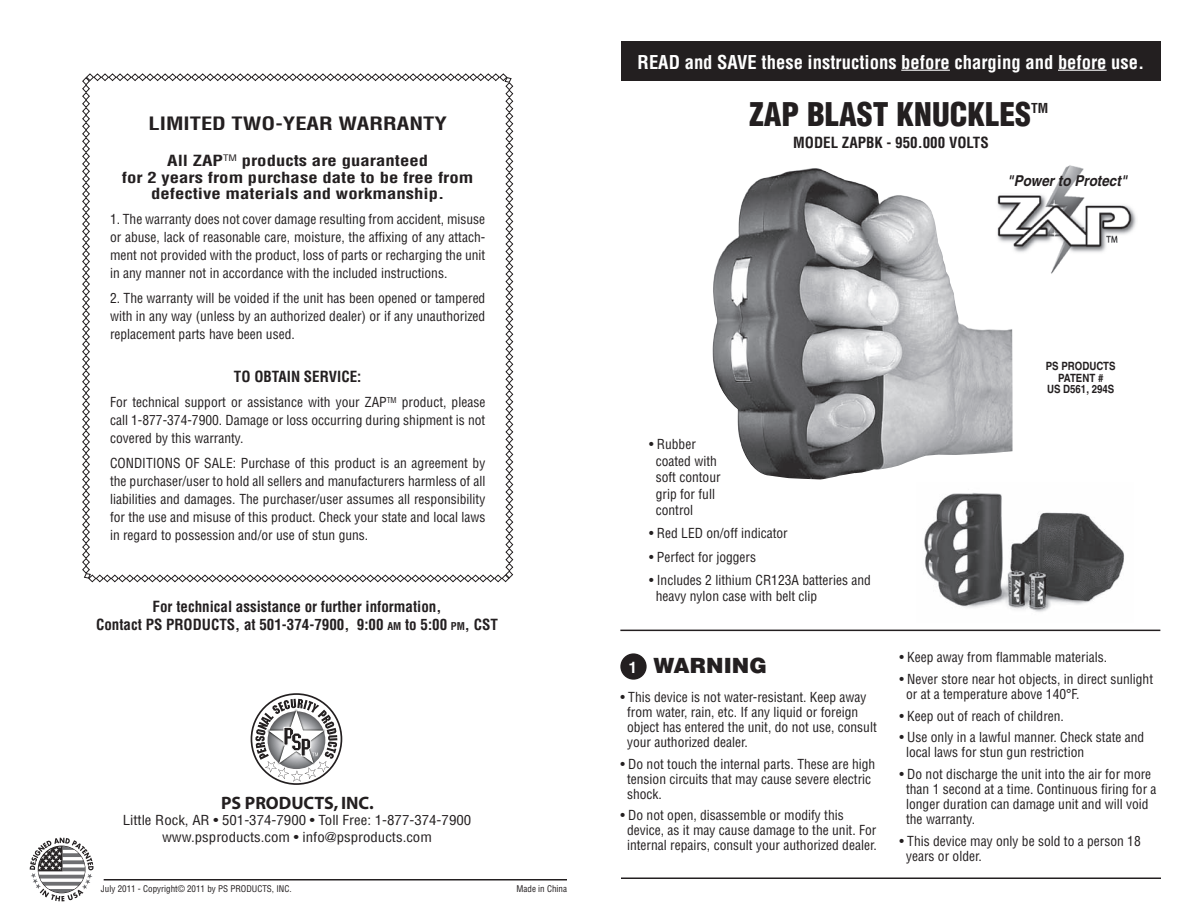
<style>
.page{position:relative;width:1188px;height:918px;background:#fff}
.page>*{position:absolute;margin:0;border:0;box-sizing:border-box;transform-origin:0 0}
.t1{font:900 condensed 31.95px "Helvetica";color:#231f20}
.t2{font:900 21px "Helvetica";color:#231f20}
.t3{font:700 condensed 18.6px "Helvetica";color:#fff}
.t4{font:700 condensed 18px "Helvetica";color:#231f20;scale:1.25 1}
.t5{font:700 18px "Myriad";color:#231f20}
.t6{font:700 condensed 15px/18px "Helvetica";color:#231f20;text-align:center}
.t7{font:700 condensed 15px/16.5px "Helvetica";color:#231f20;text-align:center;scale:1.25 1}
.t8{font:italic 700 15px "Helvetica";color:#231f20;scale:.9 1}
.t9{font:condensed 13.5px/15px "Helvetica";color:#231f20}
.t10{font:condensed 13.5px/16.2px "Helvetica";color:#231f20;text-align:center;scale:1.1 1}
.t11{font:700 condensed 13.35px "Helvetica";color:#231f20}
.t12{font:700 11.4px/11.4px "Helvetica";color:#231f20;text-align:center;scale:.85 1}
.t13{font:condensed 9px "Helvetica";color:#231f20}
.s1{font-size:10.5px}
.s2{font-weight:700;font-size:15.75px;color:#fff}
</style>
<div class="page">
<div style="left:621px;top:42px;width:540px;height:39px;background:#231f20"></div>
<hr style="left:901px;top:70px;width:49px;height:1px;background:#fff">
<hr style="left:1058px;top:70px;width:49px;height:1px;background:#fff">
<div style="left:620px;top:653px;width:27px;height:27px;background:#231f20;border-radius:50%"></div>
<hr style="left:621px;top:878px;width:540px;height:1px;background:#231f20">
<hr style="left:620px;top:630px;width:540px;height:1px;background:#231f20">
<img style="left:1012px;top:165px;width:124px;height:109px">
<img style="left:712px;top:168px;width:300px;height:311px">
<img style="left:924px;top:492px;width:200px;height:120px">
<hr style="left:104px;top:879px;width:463px;height:1px;background:#231f20">
<svg style="left:251px;top:694px;width:90px;height:90px"></svg>
<div style="left:251px;top:693px;width:91px;height:92px;border:2px solid #231f20;border-radius:50%"></div>
<svg style="left:255px;top:699px;width:82px;height:83px"></svg>
<svg style="left:82px;top:73px;width:432px;height:510px"></svg>
<svg style="left:30px;top:838px;width:64px;height:63px"></svg>
<h3 class="t4" style="left:149px;top:112px;width:44px">LIMITED</h3>
<h3 class="t4" style="left:232px;top:112px;width:174px">TWO-YEAR WARRANTY</h3>
<p class="t7" style="left:122px;top:153px;width:283px">All ZAP<sup>TM</sup> products are guaranteed<br>for 2 years from purchase date to be free from defective materials and workmanship.</p>
<p class="t9" style="left:110px;top:210px;width:377px;line-height:18px;text-align:justify">1. The warranty does not cover damage resulting from accident, misuse or abuse, lack of reasonable care, moisture, the affixing of any attach&shy;ment not provided with the product, loss of parts or recharging the unit in any manner not in accordance with the included instructions.</p>
<p class="t9" style="left:110px;top:289px;width:377px;line-height:18px;text-align:justify">2. The warranty will be voided if the unit has been opened or tampered with in any way (unless by an authorized dealer) or if any unauthorized replacement parts have been used.</p>
<p class="t6" style="left:234px;top:368px;width:129px">TO OBTAIN SERVICE:</p>
<p class="t9" style="left:110px;top:393px;width:377px;line-height:18px;text-align:justify">For technical support or assistance with your zap<sup>tm</sup> product, please call 1-877-374-7900. Damage or loss occurring during shipment is not covered by this warranty.</p>
<p class="t9" style="left:110px;top:455px;width:16px">Conditions</p>
<p class="t9" style="left:110px;top:454px;width:377px;line-height:18px;text-align:justify;text-indent:75px">of Sale: Purchase of this product is an agreement by the purchaser/user to hold all sellers and manufacturers harmless of all liabilities and damages. The purchaser/user assumes all responsibility for the use and misuse of this product. Check your state and local laws in regard to possession and/or use of stun guns.</p>
<p class="t6" style="left:96px;top:597px;width:395px">For technical assistance or further information,<br>Contact PS PROD UCTS , at 501-374-7900, 9:00 <span class="s1">AM</span> to 5:00 <span class="s1">PM</span>, CST</p>
<h3 class="t5" style="left:221px;top:794px;width:154px">PS PRODUCTS, INC.</h3>
<p class="t10" style="left:123px;top:812px;width:318px">Little Rock, AR • 501-374-7900 • Toll Free: 1-877-374-7900 www.psproducts.com • info@psproducts.com</p>
<p class="t13" style="left:101px;top:883px;width:192px">July 2011 - Copyright© 2011 by PS PRODUCTS, INC.</p>
<p class="t13" style="left:517px;top:883px;width:52px">Made in China</p>
<h3 class="t3" style="left:638px;top:50px;width:508px">READ and SAVE these instructions before charging and before use.</h3>
<h1 class="t1" style="left:750px;top:94px;width:283px">ZAP BLAST KNUCKLES</h1>
<p class="t11" style="left:1031px;top:100px;width:19px">TM</p>
<p class="t6" style="left:793px;top:133px;width:197px">Model ZAPBK - 950.000 Volts</p>
<p class="t8" style="left:1007px;top:171px;width:135px">"Power to Protect"</p>
<p class="t9" style="left:656px;top:436px;width:66px;line-height:16.5px;text-indent:-7px">• Rubber coated with soft contour grip for full control</p>
<p class="t9" style="left:649px;top:526px;width:140px">• Red LED on/off indicator</p>
<p class="t9" style="left:649px;top:549px;width:109px">• Perfect for joggers</p>
<p class="t9" style="left:656px;top:572px;width:217px;line-height:16.5px;text-indent:-7px">• Includes 2 lithium CR123A batteries and heavy nylon case with belt clip</p>
<p class="t12" style="left:1046px;top:360px;width:83px">PS PRODUCTS<br>PATENT #<br>US D561, 294S</p>
<h2 class="t2" style="left:628px;top:652px;width:140px"><span class="s2">1</span> WARNING</h2>
<p class="t9" style="left:627px;top:689px;width:251px;text-indent:-7px">• This device is not water-resistant. Keep away from water, rain, etc. If any liquid or foreign object has entered the unit, do not use, consult your authorized dealer.</p>
<p class="t9" style="left:627px;top:756px;width:250px;text-indent:-7px">• Do not touch the internal parts. These are high tension circuits that may cause severe electric shock.</p>
<p class="t9" style="left:627px;top:808px;width:251px;text-indent:-7px">• Do not open, disassemble or modify this device, as it may cause damage to the unit. For internal repairs, consult your authorized dealer.</p>
<p class="t9" style="left:899px;top:649px;width:209px">• Keep away from flammable materials.</p>
<p class="t9" style="left:906px;top:671px;width:249px;text-indent:-7px">• Never store near hot objects, in direct sunlight or at a temperature above 140°F.</p>
<p class="t9" style="left:899px;top:708px;width:166px">• Keep out of reach of children.</p>
<p class="t9" style="left:906px;top:730px;width:240px;text-indent:-7px">• Use only in a lawful manner. Check state and local laws for stun gun restriction</p>
<p class="t9" style="left:906px;top:766px;width:252px;text-indent:-7px">• Do not discharge the unit into the air for more than 1 second at a time. Continuous firing for a longer duration can damage unit and will void the warranty.</p>
<p class="t9" style="left:906px;top:833px;width:236px;text-indent:-7px">• This device may only be sold to a person 18 years or older.</p>
</div>
